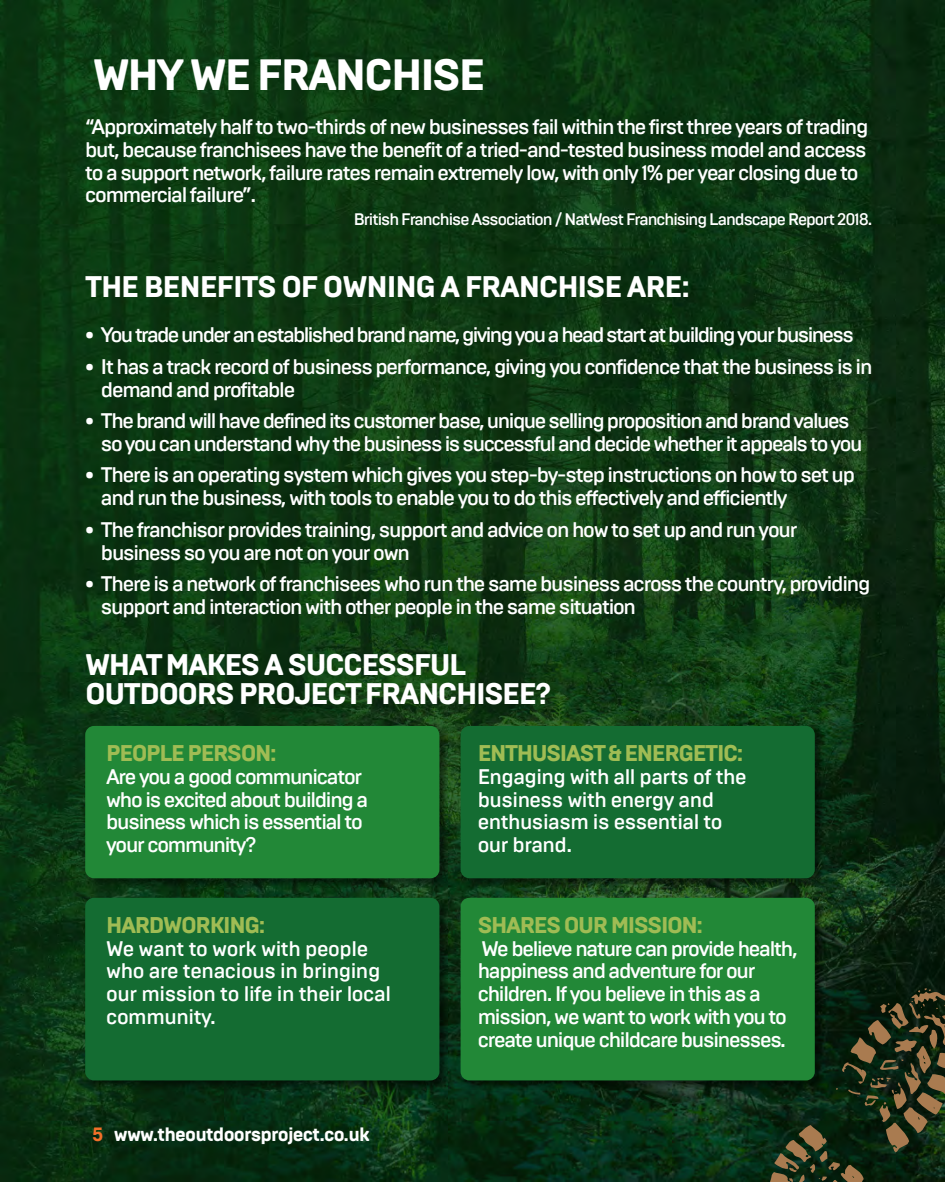
<style>
.page{position:relative;width:945px;height:1182px;background:#fff}
.page>*{position:absolute;margin:0;border:0;box-sizing:border-box;transform-origin:0 0}
.t1{font:800 43.75px "Brutal Type";letter-spacing:-.05em;color:#fff}
.t2{font:800 29.75px/28.9px "Brutal Type";letter-spacing:-.05em;color:#fff}
.t3{font:800 22.75px "Brutal Type";letter-spacing:-.06em;color:#a0bc54}
.t4{font:500 21px/22.8px "Brutal Type";letter-spacing:-.06em;color:#fff}
.t5{font:500 21px/22.8px "Brutal Type";letter-spacing:-.02em;color:#fff}
.t6{font:500 21px "Brutal Type";letter-spacing:-.08em;color:#fff}
.t7{font:500 21px/22.8px "Brutal Type";letter-spacing:-.025em;color:#fff}
.t8{font:800 19.25px "Brutal Type";letter-spacing:-.04em;color:#fff}
.t9{font:500 16.62px "Brutal Type";letter-spacing:-.06em;color:#fff}
.s1{color:#f37029}
</style>
<div class="page">
<img style="left:0;top:0;width:945px;height:1181px">
<svg style="left:770px;top:988px;width:175px;height:193px;background:#25321b"></svg>
<div style="left:86px;top:726px;width:364px;height:162px;background:#000;opacity:.5"></div>
<div style="left:85px;top:725px;width:354px;height:153px;background:#228837;border-radius:9px"></div>
<div style="left:461px;top:898px;width:364px;height:191px;background:#000;opacity:.5"></div>
<div style="left:461px;top:897px;width:354px;height:183px;background:#228837;border-radius:9px"></div>
<div style="left:461px;top:726px;width:364px;height:162px;background:#000;opacity:.5"></div>
<div style="left:461px;top:725px;width:354px;height:153px;background:#146c32;border-radius:9px"></div>
<div style="left:86px;top:898px;width:364px;height:191px;background:#000;opacity:.5"></div>
<div style="left:85px;top:897px;width:354px;height:183px;background:#146c32;border-radius:9px"></div>
<h1 class="t1" style="left:93px;top:48px;width:394px">WHY WE FRANCHISE</h1>
<p class="t4" style="left:85px;top:115px;width:785px">“Approximately half to two-thirds of new businesses fail within the first three years of trading but, because franchisees have the benefit of a tried-and-tested business model and access to a support network, failure rates remain extremely low, with only 1% per year closing due to commercial failure”.</p>
<p class="t9" style="left:354px;top:209px;width:520px">British Franchise Association / NatWest Franchising Landscape Report 2018.</p>
<h2 class="t2" style="left:85px;top:272px;width:606px">THE BENEFITS OF OWNING A FRANCHISE ARE:</h2>
<p class="t6" style="left:85px;top:322px;width:770px">• You trade under an established brand name, giving you a head start at building your business</p>
<p class="t4" style="left:101px;top:355px;width:773px;text-indent:-16px">• It has a track record of business performance, giving you confidence that the business is in demand and profitable</p>
<p class="t4" style="left:101px;top:409px;width:763px;text-indent:-16px">• The brand will have defined its customer base, unique selling proposition and brand values so you can understand why the business is successful and decide whether it appeals to you</p>
<p class="t4" style="left:101px;top:464px;width:756px;text-indent:-16px">• There is an operating system which gives you step-by-step instructions on how to set up and run the business, with tools to enable you to do this effectively and efficiently</p>
<p class="t4" style="left:101px;top:518px;width:698px;text-indent:-16px">• The franchisor provides training, support and advice on how to set up and run your business so you are not on your own</p>
<p class="t4" style="left:101px;top:572px;width:771px;text-indent:-16px">• There is a network of franchisees who run the same business across the country, providing support and interaction with other people in the same situation</p>
<h2 class="t2" style="left:85px;top:650px;width:467px">WHAT MAKES A SUCCESSFUL<br>OUTDOORS PROJECT FRANCHISEE?</h2>
<p class="t3" style="left:106px;top:739px;width:172px">PEOPLE PERSON:</p>
<p class="t4" style="left:106px;top:765px;width:264px">Are you a good communicator who is excited about building a business which is essential to your community?</p>
<p class="t3" style="left:106px;top:911px;width:161px">HARDWORKING:</p>
<p class="t5" style="left:106px;top:937px;width:287px">We want to work with people who are tenacious in bringing our mission to life in their local community.</p>
<p class="t8" style="left:92px;top:1122px;width:279px"><span class="s1">5</span> www.theoutdoorsproject.co.uk</p>
<p class="t3" style="left:478px;top:739px;width:267px">ENTHUSIAST &amp; ENERGETIC:</p>
<p class="t7" style="left:478px;top:765px;width:270px">Engaging with all parts of the business with energy and enthusiasm is essential to our brand.</p>
<p class="t3" style="left:478px;top:911px;width:227px">SHARES OUR MISSION:</p>
<p class="t4" style="left:478px;top:937px;width:321px">We believe nature can provide health, happiness and adventure for our children. If you believe in this as a mission, we want to work with you to create unique childcare businesses.</p>
</div>
